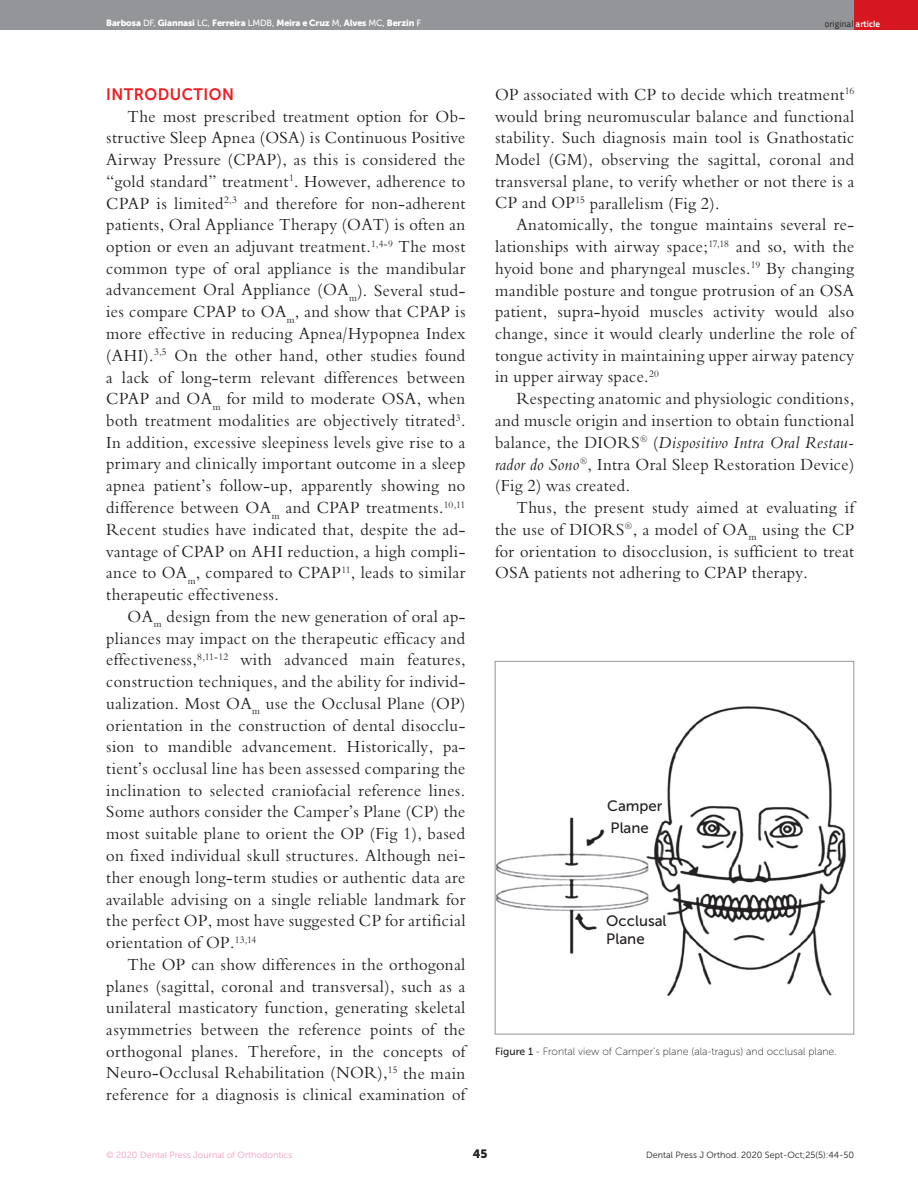
<style>
.page{position:relative;width:918px;height:1188px;background:#fff}
.page>*{position:absolute;margin:0;border:0;box-sizing:border-box;transform-origin:0 0}
.t1{font:16.5px/21.8px "Bergamo Std";letter-spacing:.03em;color:#231f20;text-align:justify;scale:.95 1}
.t2{font:16.5px "Museo Sans 700";letter-spacing:.03em;color:#ee1d23;scale:.95 1}
.t3{font:15px/18px "Museo Sans 500";color:#231f20}
.t4{font:12px "Museo Sans 900";color:#231f20}
.t5{font:10.5px "Museo Sans 100";color:#231f20}
.t6{font:9px "Museo Sans 900";letter-spacing:-.015em;color:#fff}
.t7{font:9px "Museo Sans 300";color:#231f20}
.t8{font:9px "Museo Sans 300";color:#f499c2}
.t9{font:9px "Titillium Text 22 L";color:#231f20}
.s1{font-family:"Museo Sans 500"}
.s2{font-weight:700;color:#fff}
.s3{font-style:italic}
</style>
<div class="page">
<div style="left:0;top:0;width:918px;height:30px;background:#939598"></div>
<div style="left:854px;top:0;width:64px;height:30px;background:#d7171f"></div>
<img style="left:497px;top:706px;width:349px;height:290px">
<div style="left:495px;top:661px;width:359px;height:373px;border:1px solid #939598"></div>
<div style="left:606px;top:915px;width:64px;height:37px;background:#fff"></div>
<div style="left:611px;top:822px;width:38px;height:11px;background:#fff"></div>
<div style="left:607px;top:799px;width:56px;height:12px;background:#fff"></div>
<p class="t6" style="left:106px;top:18px;width:316px">Barbosa <span class="s1">DF,</span> Giannasi <span class="s1">LC,</span> Ferreira <span class="s1">LMDB,</span> Meira e Cruz <span class="s1">M,</span> Alves <span class="s1">MC,</span> Berzin <span class="s1">F</span></p>
<p class="t9" style="left:825px;top:17px;width:57px">original <span class="s2">article</span></p>
<p class="t2" style="left:106px;top:85px;width:136px">INTRODUCTION</p>
<p class="t1" style="left:106px;top:105px;width:380px;text-indent:21px">The most prescribed treatment option for Ob&shy;structive Sleep Apnea (OSA) is Continuous Positive Airway Pressure (CPAP), as this is considered the “gold standard” treatment<sup>1</sup>. However, adherence to CPAP is limited<sup>2,3</sup> and therefore for non-adherent patients, Oral Appliance Therapy (OAT) is often an option or even an adjuvant treatment.<sup>1,4-9</sup> The most common type of oral appliance is the mandibular advancement Oral Appliance (OA<sub>m</sub>). Several stud&shy;ies compare CPAP to OA<sub>m</sub>, and show that CPAP is more effective in reducing Apnea/Hypopnea Index (AHI).<sup>3,5</sup> On the other hand, other studies found a lack of long-term relevant differences between CPAP and OA<sub>m</sub> for mild to moderate OSA, when both treatment modalities are objectively titrated<sup>3</sup>.<br>In addition, excessive sleepiness levels give rise to a primary and clinically important outcome in a sleep apnea patient’s follow-up, apparently showing no difference between OA<sub>m</sub> and CPAP treatments.<sup>10,11<br></sup>Recent studies have indicated that, despite the ad&shy;vantage of CPAP on AHI reduction, a high compli&shy;ance to OA<sub>m</sub>, compared to CPAP<sup>11</sup>, leads to similar therapeutic effectiveness.</p>
<p class="t1" style="left:106px;top:605px;width:380px;text-indent:21px">OA<sub>m</sub> design from the new generation of oral ap&shy;pliances may impact on the therapeutic efficacy and effectiveness,<sup>8,11-12</sup> with advanced main features, construction techniques, and the ability for individ&shy;ualization. Most OA<sub>m</sub> use the Occlusal Plane (OP) orientation in the construction of dental disocclu&shy;sion to mandible advancement. Historically, pa&shy;tient’s occlusal line has been assessed comparing the inclination to selected craniofacial reference lines.<br>Some authors consider the Camper’s Plane (CP) the most suitable plane to orient the OP (Fig 1), based on fixed individual skull structures. Although nei&shy;ther enough long-term studies or authentic data are available advising on a single reliable landmark for the perfect OP, most have suggested CP for artificial orientation of OP.<sup>13,14</sup></p>
<p class="t1" style="left:106px;top:953px;width:379px;text-indent:21px">The OP can show differences in the orthogonal planes (sagittal, coronal and transversal), such as a unilateral masticatory function, generating skeletal asymmetries between the reference points of the orthogonal planes. Therefore, in the concepts of Neuro-Occlusal Rehabilitation (NOR),<sup>15</sup> the main reference for a diagnosis is clinical examination of</p>
<p class="t1" style="left:495px;top:83px;width:379px">OP associated with CP to decide which treatment<sup>16 </sup>would bring neuromuscular balance and functional stability. Such diagnosis main tool is Gnathostatic Model (GM), observing the sagittal, coronal and transversal plane, to verify whether or not there is a CP and OP<sup>15</sup> parallelism (Fig 2).</p>
<p class="t1" style="left:495px;top:214px;width:380px;text-indent:21px">Anatomically, the tongue maintains several re&shy;lationships with airway space;<sup>17,18</sup> and so, with the hyoid bone and pharyngeal muscles.<sup>19</sup> By changing mandible posture and tongue protrusion of an OSA patient, supra-hyoid muscles activity would also change, since it would clearly underline the role of tongue activity in maintaining upper airway patency in upper airway space.<sup>20</sup></p>
<p class="t1" style="left:495px;top:388px;width:379px;text-indent:21px">Respecting anatomic and physiologic conditions, and muscle origin and insertion to obtain functional balance, the DIORS<sup>®</sup> (<span class="s3">Dispositivo Intra Oral Restau&shy;rador do Sono</span><sup>®</sup>, Intra Oral Sleep Restoration Device) (Fig 2) was created.</p>
<p class="t1" style="left:495px;top:497px;width:380px;text-indent:21px">Thus, the present study aimed at evaluating if the use of DIORS<sup>®</sup>, a model of OA<sub>m</sub> using the CP for orientation to disocclusion, is sufficient to treat OSA patients not adhering to CPAP therapy.</p>
<p class="t3" style="left:607px;top:797px;width:57px">Camper</p>
<p class="t3" style="left:611px;top:819px;width:40px">Plane</p>
<p class="t3" style="left:606px;top:912px;width:62px">Occlusal<br>Plane</p>
<p class="t5" style="left:495px;top:1046px;width:343px"><span class="s1">Figure 1</span> - Frontal view of Camper’s plane (ala-tragus) and occlusal plane.</p>
<p class="t8" style="left:106px;top:1150px;width:188px">© 2020 Dental Press Journal of Orthodontics</p>
<p class="t4" style="left:473px;top:1147px;width:16px">45</p>
<p class="t7" style="left:646px;top:1150px;width:210px">Dental Press J Orthod. 2020 Sept-Oct;25(5):44-50</p>
</div>
